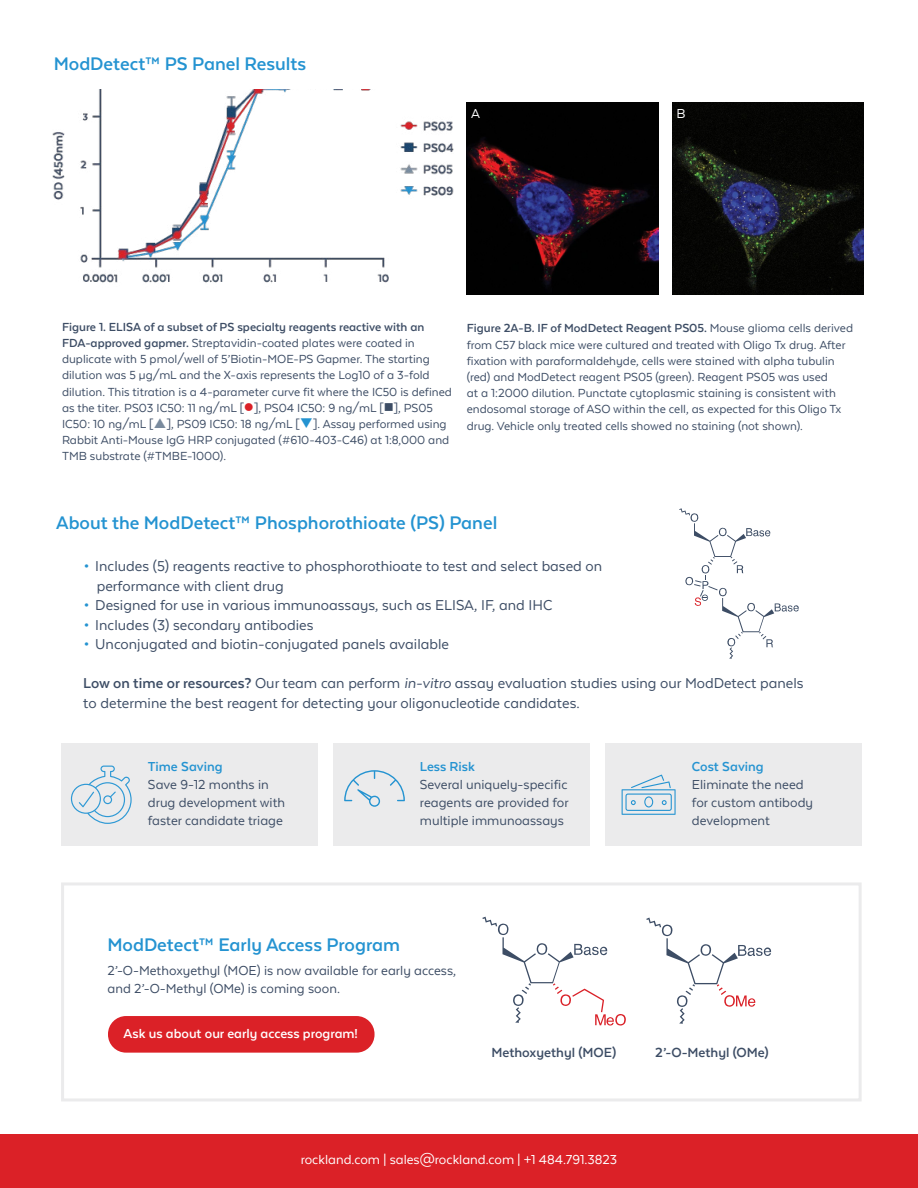
<style>
.page{position:relative;width:918px;height:1188px;background:#fff}
.page>*{position:absolute;margin:0;border:0;box-sizing:border-box;transform-origin:0 0}
.t1{font:700 21px "Texta Alt";color:#2493d1}
.t2{font:16.5px/19.5px "Texta Alt";color:#3d4d65}
.t3{font:700 15.3px "Texta Alt";color:#3d4d65}
.t4{font:15px/18px "Texta Alt";color:#3d4d65}
.t5{font:15px "Texta Alt";color:#fff}
.t6{font:700 15px "Texta Alt";color:#fff}
.t7{font:700 15px "Texta Alt";color:#2493d1}
.t8{font:13.5px/16.2px "Texta Alt";color:#3d4d65}
.s1{font-weight:700}
.s2{color:#da2128}
.s3{color:#2493d1}
.s4{font-size:22.5px;color:#2493d1}
.s5{font-style:italic}
</style>
<div class="page">
<div style="left:0;top:1134px;width:918px;height:54px;background:#db2127"></div>
<div style="left:61px;top:882px;width:801px;height:219px;border:3px solid #ebebec"></div>
<svg style="left:482px;top:917px;width:144px;height:109px"></svg>
<svg style="left:646px;top:918px;width:125px;height:106px"></svg>
<img style="left:672px;top:102px;width:192px;height:192px">
<img style="left:466px;top:102px;width:192px;height:192px">
<img style="left:52px;top:90px;width:401px;height:193px">
<div style="left:61px;top:744px;width:257px;height:102px;background:#ebebec"></div>
<div style="left:333px;top:744px;width:257px;height:102px;background:#ebebec"></div>
<div style="left:605px;top:744px;width:257px;height:102px;background:#ebebec"></div>
<svg style="left:71px;top:766px;width:61px;height:58px"></svg>
<svg style="left:344px;top:770px;width:61px;height:37px"></svg>
<svg style="left:622px;top:775px;width:54px;height:40px"></svg>
<svg style="left:679px;top:508px;width:120px;height:151px"></svg>
<div style="left:108px;top:1016px;width:267px;height:37px;background:#db2127;border-radius:18px"></div>
<h1 class="t1" style="left:54px;top:53px;width:254px">ModDetect™ PS Panel Results</h1>
<p class="t5" style="left:471px;top:106px;width:10px">A</p>
<p class="t5" style="left:677px;top:106px;width:11px">B</p>
<p class="t8" style="left:62px;top:319px;width:391px"><span class="s1">Figure 1. ELISA of a subset of PS specialty reagents reactive with an FDA-approved gapmer.</span> Streptavidin-coated plates were coated in duplicate with 5 pmol/well of 5’Biotin-MOE-PS Gapmer. The starting dilution was 5 μg/mL and the X-axis represents the Log10 of a 3-fold dilution. This titration is a 4-parameter curve fit where the IC50 is defined as the titer. PS03 IC50: 11 ng/mL [<span class="s2">●</span>], PS04 IC50: 9 ng/mL [■], PS05<br>IC50: 10 ng/mL [ ], PS09 IC50: 18 ng/mL [<span class="s3">❑</span>]. Assay performed using Rabbit Anti-Mouse IgG HRP conjugated (#610-403-C46) at 1:8,000 and TMB substrate (#TMBE-1000).</p>
<p class="t8" style="left:467px;top:320px;width:388px"><span class="s1">Figure 2A-B. IF of ModDetect Reagent PS05.</span> Mouse glioma cells derived from C57 black mice were cultured and treated with Oligo Tx drug. After fixation with paraformaldehyde, cells were stained with alpha tubulin (red) and ModDetect reagent PS05 (green). Reagent PS05 was used<br>at a 1:2000 dilution. Punctate cytoplasmic staining is consistent with endosomal storage of ASO within the cell, as expected for this Oligo Tx drug. Vehicle only treated cells showed no staining (not shown).</p>
<h1 class="t1" style="left:56px;top:512px;width:443px">About the ModDetect™ Phosphorothioate (PS) Panel</h1>
<p class="t2" style="left:97px;top:556px;width:507px;text-indent:-14px"><span class="s4">•</span> Includes (5) reagents reactive to phosphorothioate to test and select based on performance with client drug</p>
<p class="t2" style="left:83px;top:595px;width:471px"><span class="s4">•</span> Designed for use in various immunoassays, such as ELISA, IF, and IHC</p>
<p class="t2" style="left:83px;top:615px;width:232px"><span class="s4">•</span> Includes (3) secondary antibodies</p>
<p class="t2" style="left:83px;top:634px;width:367px"><span class="s4">•</span> Unconjugated and biotin-conjugated panels available</p>
<p class="t2" style="left:83px;top:673px;width:722px"><span class="s1">Low on time or resources?</span> Our team can perform <span class="s5">in-vitro</span> assay evaluation studies using our ModDetect panels to determine the best reagent for detecting your oligonucleotide candidates.</p>
<p class="t7" style="left:148px;top:758px;width:76px">Time Saving</p>
<p class="t4" style="left:148px;top:775px;width:139px">Save 9-12 months in drug development with faster candidate triage</p>
<p class="t7" style="left:420px;top:758px;width:57px">Less Risk</p>
<p class="t4" style="left:420px;top:775px;width:150px;text-align:justify">Several uniquely-specific reagents are provided for multiple immunoassays</p>
<h1 class="t1" style="left:108px;top:934px;width:294px">ModDetect™ Early Access Program</h1>
<p class="t4" style="left:108px;top:961px;width:350px">2’-O-Methoxyethyl (MOE) is now available for early access, and 2’-O-Methyl (OMe) is coming soon.</p>
<p class="t6" style="left:124px;top:1026px;width:236px">Ask us about our early access program!</p>
<p class="t7" style="left:692px;top:758px;width:73px">Cost Saving</p>
<p class="t4" style="left:692px;top:775px;width:123px">Eliminate the need for custom antibody development</p>
<p class="t3" style="left:476px;top:1044px;width:126px">MethMethoxyethyl (MOE)</p>
<p class="t3" style="left:522px;top:1044px;width:96px">oxyethyl (MOE)</p>
<p class="t3" style="left:655px;top:1044px;width:92px">2 2’-O’-O-Methyl</p>
<p class="t3" style="left:688px;top:1044px;width:98px">Methyl (OM(OeM) e)</p>
<p class="t5" style="left:301px;top:1152px;width:318px">rockland.com | sales@rockland.com | +1 484.791.3823</p>
</div>
